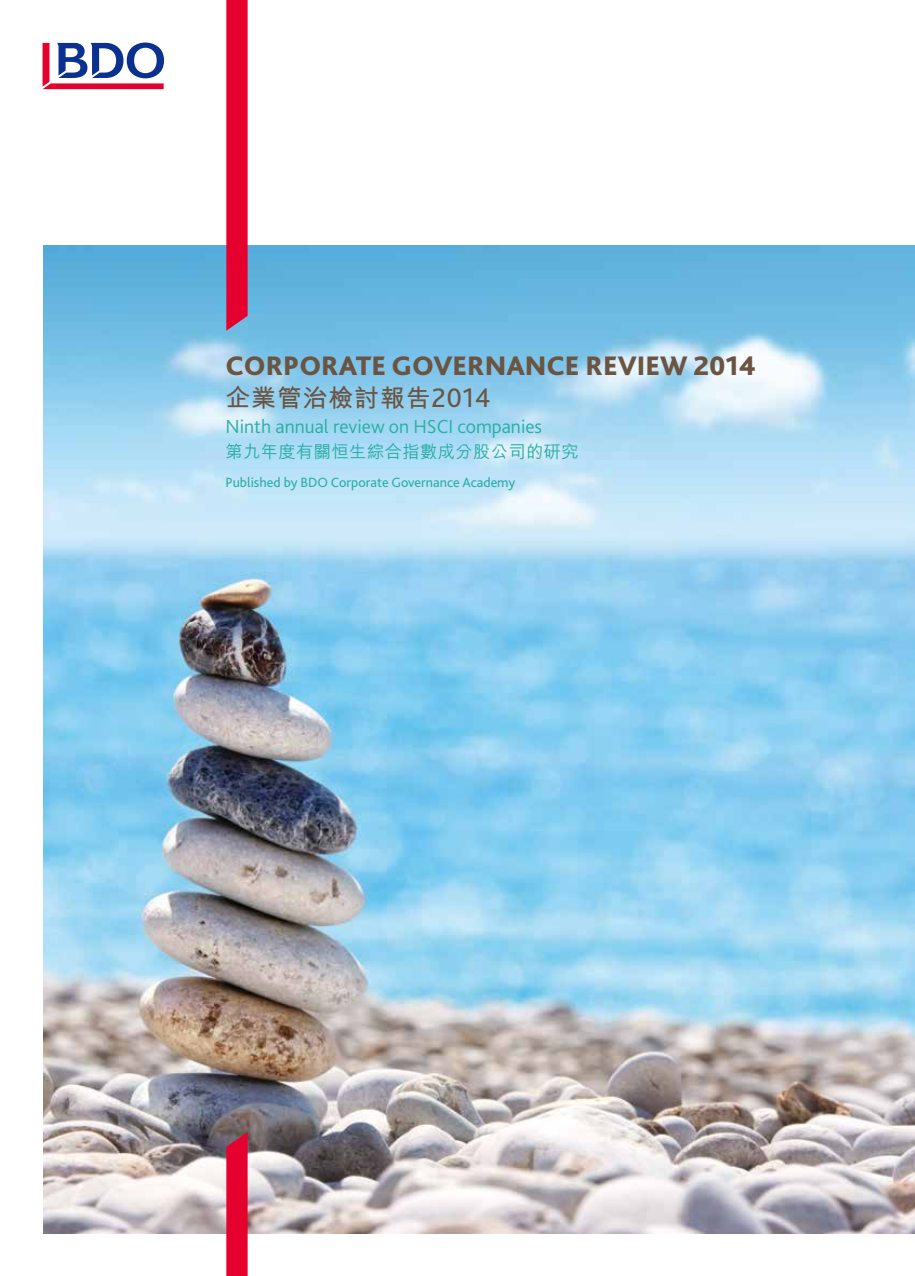
<style>
.page{position:relative;width:915px;height:1276px;background:#fff}
.page>*{position:absolute;margin:0;border:0;box-sizing:border-box;transform-origin:0 0}
.t1{font:800 28.05px "Bliss Pro";color:#6b5441}
.t2{font:700 24.75px "M Hei HK";letter-spacing:.04em;color:#6b5441}
.t3{font:300 19.8px "Bliss Pro";color:#2aaea5}
.t4{font:500 17.4px "M Hei HK";letter-spacing:.02em;color:#2aaea5}
.t5{font:14.1px "Bliss Pro";color:#2aaea5}
.s1{font-family:"Bliss Pro";font-weight:400;font-size:28.05px}
</style>
<div class="page">
<img style="left:43px;top:246px;width:871px;height:987px">
<svg style="left:226px;top:1132px;width:21px;height:144px;background:#df0832"></svg>
<svg style="left:226px;top:0;width:21px;height:331px;background:#e30834"></svg>
<svg style="left:43px;top:43px;width:121px;height:46px"></svg>
<h1 class="t1" style="left:225px;top:348px;width:532px">CORPORATE GOVERNANCE REVIEW 2014</h1>
<h2 class="t2" style="left:225px;top:379px;width:266px">企業管治檢討報告<span class="s1">2014</span></h2>
<h3 class="t3" style="left:225px;top:414px;width:318px">Ninth annual review on HSCI companies</h3>
<p class="t4" style="left:225px;top:439px;width:355px">第九年度有關恒生綜合指數成分股公司的研究</p>
<p class="t5" style="left:225px;top:473px;width:291px">Published by BDO Corporate Governance Academy</p>
</div>
